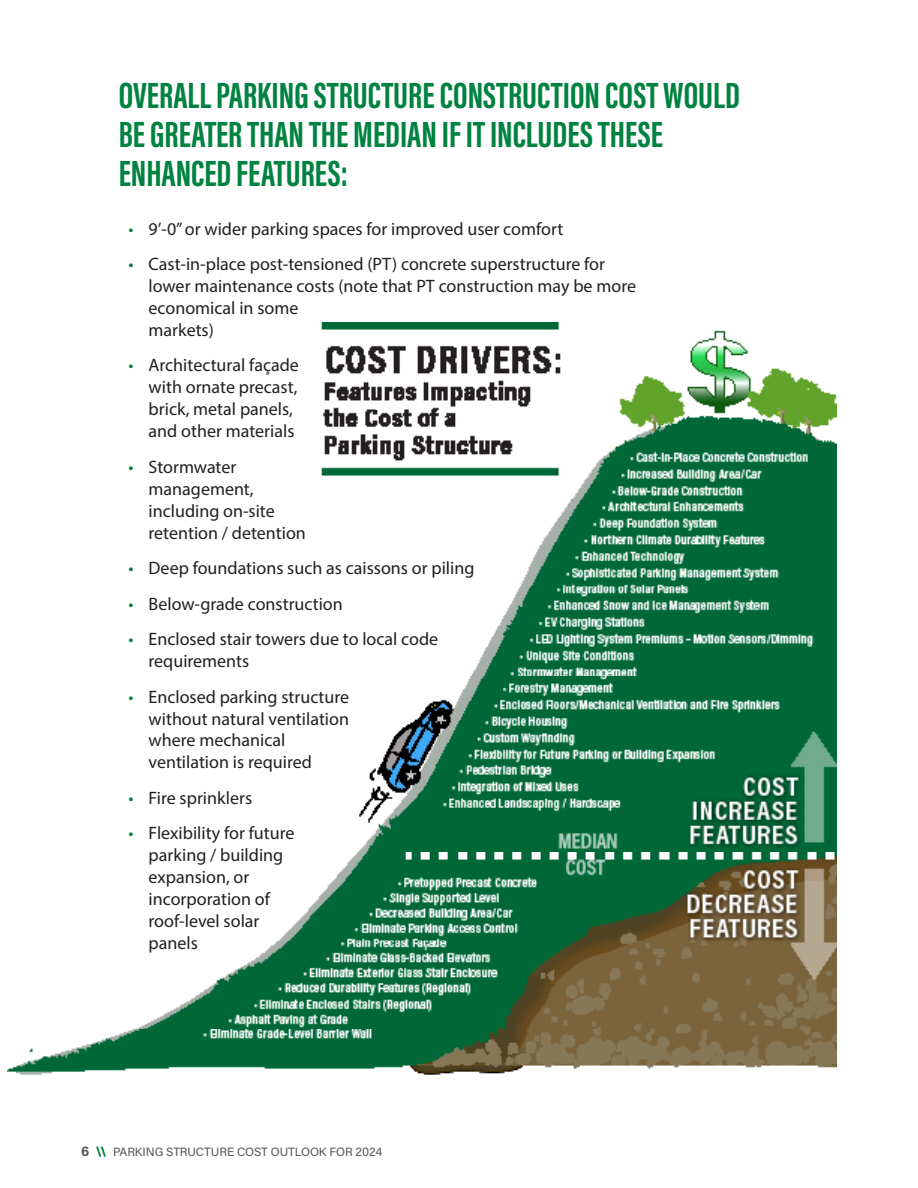
<style>
.page{position:relative;width:918px;height:1188px;background:#fff}
.page>*{position:absolute;margin:0;border:0;box-sizing:border-box;transform-origin:0 0}
.Subhead_2_-_Green{font:700 37.5px/39px "Acumin Pro Extra Cond";color:#008240}
.t1{font:18px/21.9px "Myriad Pro";color:#231f20}
.t2{font:12px "Acumin Pro";letter-spacing:-.01em;color:#555656}
.s1{color:#008240}
.s2{font-weight:700;font-size:13.5px}
.s3{font-weight:900;font-size:13.5px;color:#008240}
</style>
<div class="page">
<img style="left:8px;top:323px;width:829px;height:752px">
<h3 class="Subhead_2_-_Green" style="left:119px;top:75px;width:623px">OVERALL PARKING STRUCTURE CONSTRUCTION COST WOULD<br>BE GREATER THAN THE MEDIAN IF IT INCLUDES THESE<br>ENHANCED FEATURES:</h3>
<p class="t1" style="left:128px;top:217px;width:436px"><span class="s1">•</span> 9’-0” or wider parking spaces for improved user comfort</p>
<p class="t1" style="left:149px;top:253px;width:489px;text-indent:-20px"><span class="s1">•</span> Cast-in-place post-tensioned (PT) concrete superstructure for lower maintenance costs (note that PT construction may be more economical in some<br>markets)</p>
<p class="t1" style="left:149px;top:354px;width:152px;text-indent:-20px"><span class="s1">•</span> Architectural façade with ornate precast, brick, metal panels, and other materials</p>
<p class="t1" style="left:149px;top:456px;width:159px;text-indent:-20px"><span class="s1">•</span> Stormwater management, including on-site retention / detention</p>
<p class="t1" style="left:128px;top:557px;width:348px"><span class="s1">•</span> Deep foundations such as caissons or piling</p>
<p class="t1" style="left:128px;top:592px;width:216px"><span class="s1">•</span> Below-grade construction</p>
<p class="t1" style="left:149px;top:628px;width:291px;text-indent:-20px"><span class="s1">•</span> Enclosed stair towers due to local code requirements</p>
<p class="t1" style="left:149px;top:685px;width:202px;text-indent:-20px"><span class="s1">•</span> Enclosed parking structure without natural ventilation where mechanical ventilation is required</p>
<p class="t1" style="left:128px;top:787px;width:125px"><span class="s1">•</span> Fire sprinklers</p>
<p class="t1" style="left:149px;top:822px;width:147px;text-indent:-20px"><span class="s1">•</span> Flexibility for future parking / building expansion, or incorporation of roof-level solar panels</p>
<p class="t2" style="left:81px;top:1144px;width:303px"><span class="s2">6</span> <span class="s3">\\</span> PARKING STRUCTURE COST OUTLOOK FOR 2024</p>
</div>
